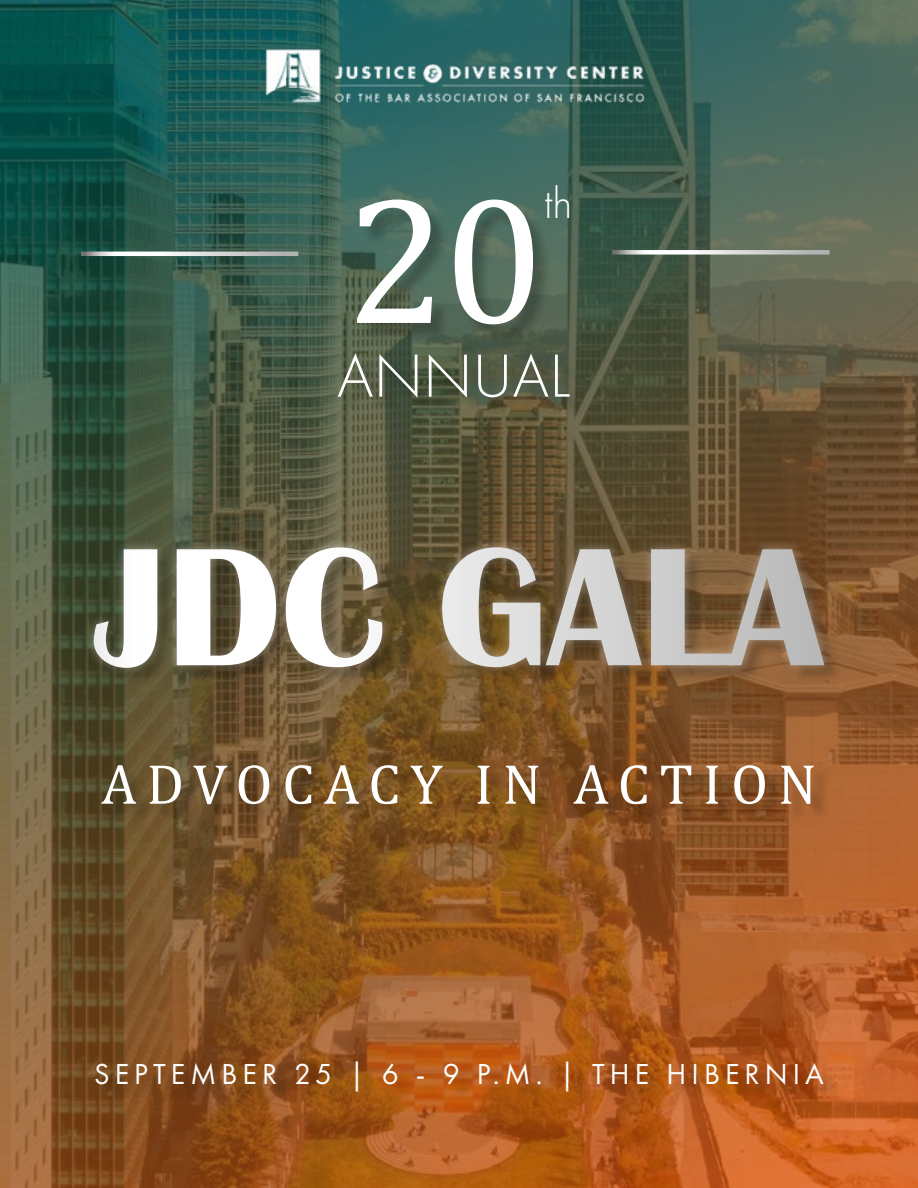
<style>
.page{position:relative;width:918px;height:1188px;background:#fff}
.page>*{position:absolute;margin:0;border:0;box-sizing:border-box;transform-origin:0 0}
.t1{font:183px "Cambria Math";color:#fff}
.t2{font:700 174px "Britannic";color:#fff}
.t3{font:300 63px "Futura PT";color:#fff}
.t4{font:57px "Cambria Math";letter-spacing:.17em;color:#fff}
.t5{font:300 45px "Futura PT";color:#fff}
.t6{font:30px "Futura PT";letter-spacing:.17em;color:#fff}
</style>
<div class="page">
<img style="left:0;top:0;width:918px;height:1188px">
<div style="left:359px;top:204px;width:192px;height:139px;background:#000;opacity:.24"></div>
<div style="left:342px;top:354px;width:247px;height:60px;background:#000;opacity:.26"></div>
<svg style="left:81px;top:252px;width:217px;height:4px"></svg>
<svg style="left:612px;top:250px;width:218px;height:5px"></svg>
<div style="left:95px;top:549px;width:749px;height:137px;background:#000;opacity:.23"></div>
<div style="left:83px;top:537px;width:750px;height:140px;background:#fff;opacity:.36"></div>
<div style="left:104px;top:768px;width:729px;height:54px;background:#000;opacity:.23"></div>
<img style="left:262px;top:27px;width:386px;height:97px">
<div style="left:99px;top:1065px;width:744px;height:45px;background:#000;opacity:.23"></div>
<h3 class="t5" style="left:544px;top:178px;width:30px">th</h3>
<h1 class="t1" style="left:346px;top:153px;width:201px">20</h1>
<h3 class="t3" style="left:337px;top:340px;width:235px">ANNUAL</h3>
<h2 class="t2" style="left:94px;top:509px;width:731px">JDC GALA</h2>
<h3 class="t4" style="left:101px;top:751px;width:717px">ADVOCACY IN ACTION</h3>
<p class="t6" style="left:94px;top:1056px;width:731px">SEPTEMBER 25 | 6 - 9 P.M. | THE HIBERNIA</p>
</div>
